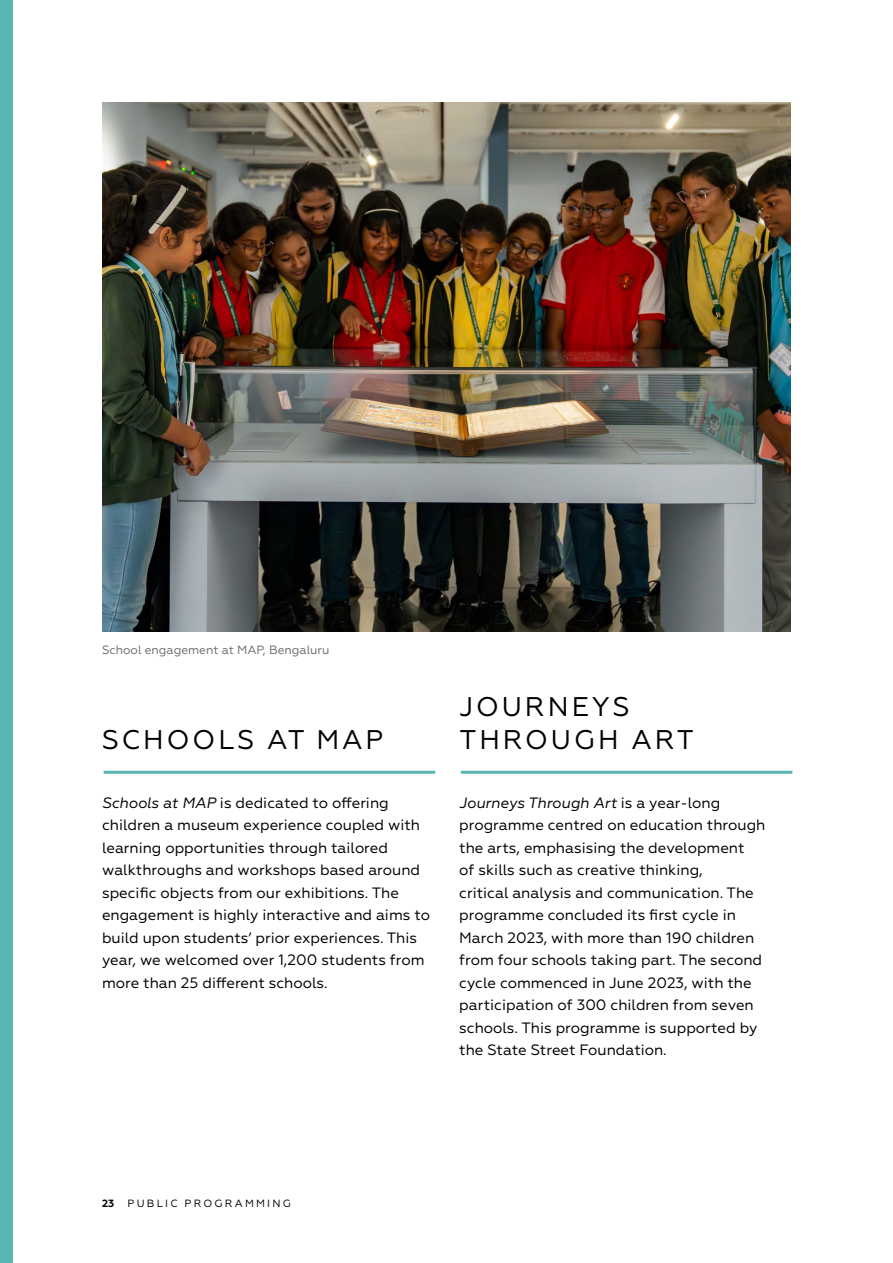
<style>
.page{position:relative;width:893px;height:1263px;background:#fff}
.page>*{position:absolute;margin:0;border:0;box-sizing:border-box;transform-origin:0 0}
.t1{font:27px/32.4px "Geometria";letter-spacing:.11em;color:#000}
.t2{font:15px/22.5px "Geometria";color:#000}
.t3{font:12px "Geometria";color:#6d6e71}
.t4{font:10.5px "Geometria";letter-spacing:.21em;color:#000}
.t5{font:700 10.5px "Geometria";color:#000}
.s1{font-style:italic}
</style>
<div class="page">
<div style="left:0;top:0;width:13px;height:1263px;background:#56b6b1"></div>
<img style="left:103px;top:102px;width:688px;height:529px">
<hr style="left:461px;top:771px;width:331px;height:3px;background:#56b6b1">
<hr style="left:104px;top:771px;width:331px;height:3px;background:#56b6b1">
<p class="t3" style="left:102px;top:642px;width:229px">School engagement at MAP, Bengaluru</p>
<h1 class="t1" style="left:102px;top:723px;width:283px">SCHOOLS AT MAP</h1>
<p class="t2" style="left:102px;top:791px;width:329px"><span class="s1">Schools at MAP</span> is dedicated to offering children a museum experience coupled with learning opportunities through tailored walkthroughs and workshops based around specific objects from our exhibitions. The engagement is highly interactive and aims to build upon students’ prior experiences. This year, we welcomed over 1,200 students from more than 25 different schools.</p>
<h1 class="t1" style="left:459px;top:691px;width:236px">JOURNEYS<br>THROUGH ART</h1>
<p class="t2" style="left:459px;top:791px;width:308px"><span class="s1">Journeys Through Art</span> is a year-long programme centred on education through the arts, emphasising the development<br>of skills such as creative thinking,<br>critical analysis and communication. The programme concluded its first cycle in March 2023, with more than 190 children from four schools taking part. The second cycle commenced in June 2023, with the participation of 300 children from seven schools. This programme is supported by the State Street Foundation.</p>
<p class="t5" style="left:102px;top:1197px;width:14px">23</p>
<p class="t4" style="left:128px;top:1197px;width:165px">PUBLIC PROGRAMMING</p>
</div>
